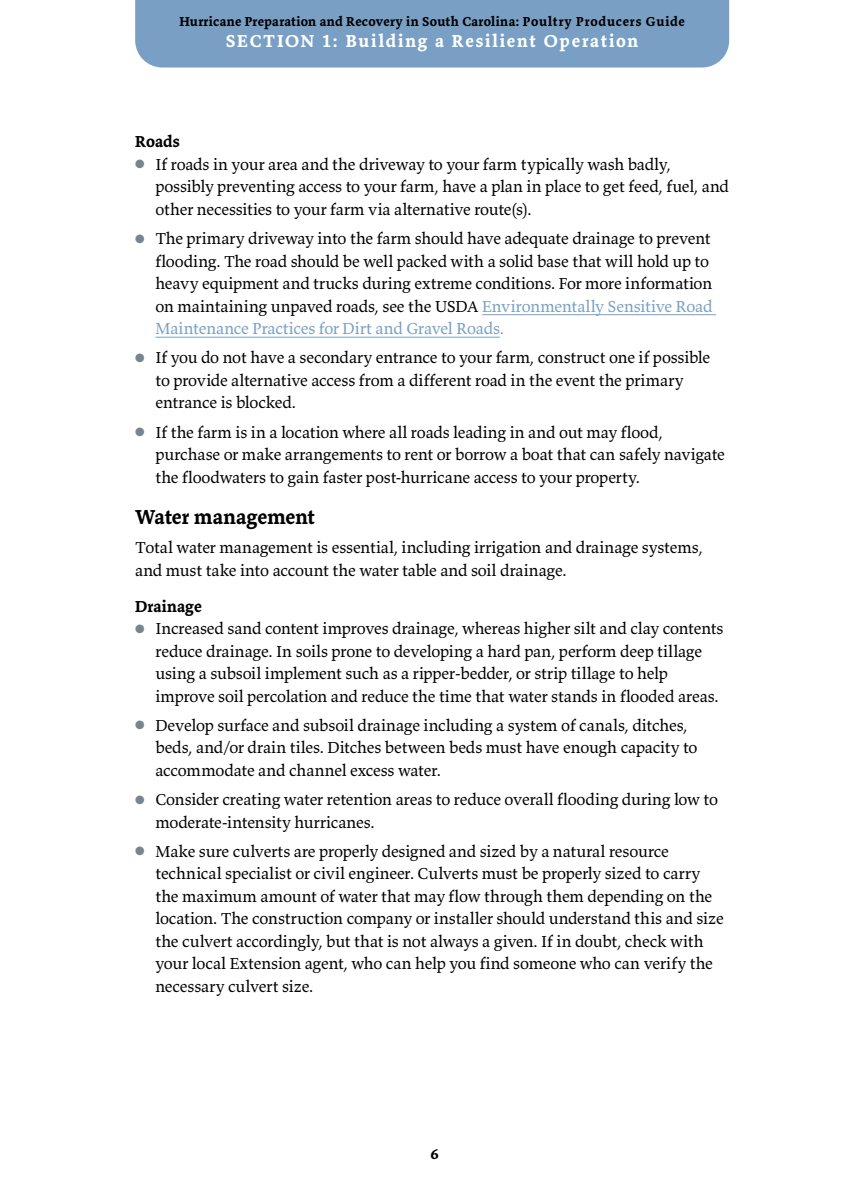
<style>
.page{position:relative;width:864px;height:1188px;background:#fff}
.page>*{position:absolute;margin:0;border:0;box-sizing:border-box;transform-origin:0 0}
.t1{font:700 21px "Valkyrie T3";letter-spacing:-.005em;color:#000}
.t2{font:700 18px "Valkyrie T3";letter-spacing:.095em;color:#fff}
.t3{font:16.5px/22.5px "Valkyrie T3";letter-spacing:-.01em;color:#000}
.t4{font:700 16.5px "Valkyrie T3";color:#000}
.t5{font:700 15px "Valkyrie T3";color:#000}
.t6{font:700 13.5px "Valkyrie T3";letter-spacing:.03em;color:#000}
.s1{color:#79858d}
.s2{color:#799fc4}
</style>
<div class="page">
<div style="left:135px;top:0;width:594px;height:68px;background:#799fc4"></div>
<hr style="left:482px;top:314px;width:234px;height:1px;background:#799fc4">
<hr style="left:155px;top:337px;width:345px;height:1px;background:#799fc4">
<p class="t6" style="left:179px;top:13px;width:507px">Hurricane Preparation and Recovery in South Carolina: Poultry Producers Guide</p>
<p class="t2" style="left:226px;top:30px;width:414px">SECTION 1: Building a Resilient Operation</p>
<p class="t4" style="left:135px;top:131px;width:46px">Roads</p>
<p class="t3" style="left:155px;top:153px;width:575px;text-indent:-20px"><span class="s1">●</span> If roads in your area and the driveway to your farm typically wash badly, possibly preventing access to your farm, have a plan in place to get feed, fuel, and other necessities to your farm via alternative route(s).</p>
<p class="t3" style="left:155px;top:227px;width:559px;text-indent:-20px"><span class="s1">●</span> The primary driveway into the farm should have adequate drainage to prevent flooding. The road should be well packed with a solid base that will hold up to heavy equipment and trucks during extreme conditions. For more information on maintaining unpaved roads, see the USDA <span class="s2">Environmentally Sensitive Road Maintenance Practices for Dirt and Gravel Roads.</span></p>
<p class="t3" style="left:155px;top:346px;width:556px;text-indent:-20px"><span class="s1">●</span> If you do not have a secondary entrance to your farm, construct one if possible to provide alternative access from a different road in the event the primary entrance is blocked.</p>
<p class="t3" style="left:155px;top:420px;width:571px;text-indent:-20px"><span class="s1">●</span> If the farm is in a location where all roads leading in and out may flood, purchase or make arrangements to rent or borrow a boat that can safely navigate the floodwaters to gain faster post-hurricane access to your property.</p>
<p class="t1" style="left:135px;top:504px;width:181px">Water management</p>
<p class="t3" style="left:135px;top:536px;width:569px">Total water management is essential, including irrigation and drainage systems, and must take into account the water table and soil drainage.</p>
<p class="t4" style="left:135px;top:596px;width:68px">Drainage</p>
<p class="t3" style="left:155px;top:617px;width:570px;text-indent:-20px"><span class="s1">●</span> Increased sand content improves drainage, whereas higher silt and clay contents reduce drainage. In soils prone to developing a hard pan, perform deep tillage using a subsoil implement such as a ripper-bedder, or strip tillage to help improve soil percolation and reduce the time that water stands in flooded areas.</p>
<p class="t3" style="left:155px;top:714px;width:544px;text-indent:-20px"><span class="s1">●</span> Develop surface and subsoil drainage including a system of canals, ditches, beds, and/or drain tiles. Ditches between beds must have enough capacity to accommodate and channel excess water.</p>
<p class="t3" style="left:155px;top:788px;width:564px;text-indent:-20px"><span class="s1">●</span> Consider creating water retention areas to reduce overall flooding during low to moderate-intensity hurricanes.</p>
<p class="t3" style="left:155px;top:840px;width:570px;text-indent:-20px"><span class="s1">●</span> Make sure culverts are properly designed and sized by a natural resource technical specialist or civil engineer. Culverts must be properly sized to carry the maximum amount of water that may flow through them depending on the location. The construction company or installer should understand this and size the culvert accordingly, but that is not always a given. If in doubt, check with your local Extension agent, who can help you find someone who can verify the necessary culvert size.</p>
<p class="t5" style="left:431px;top:1144px;width:10px">6</p>
</div>
